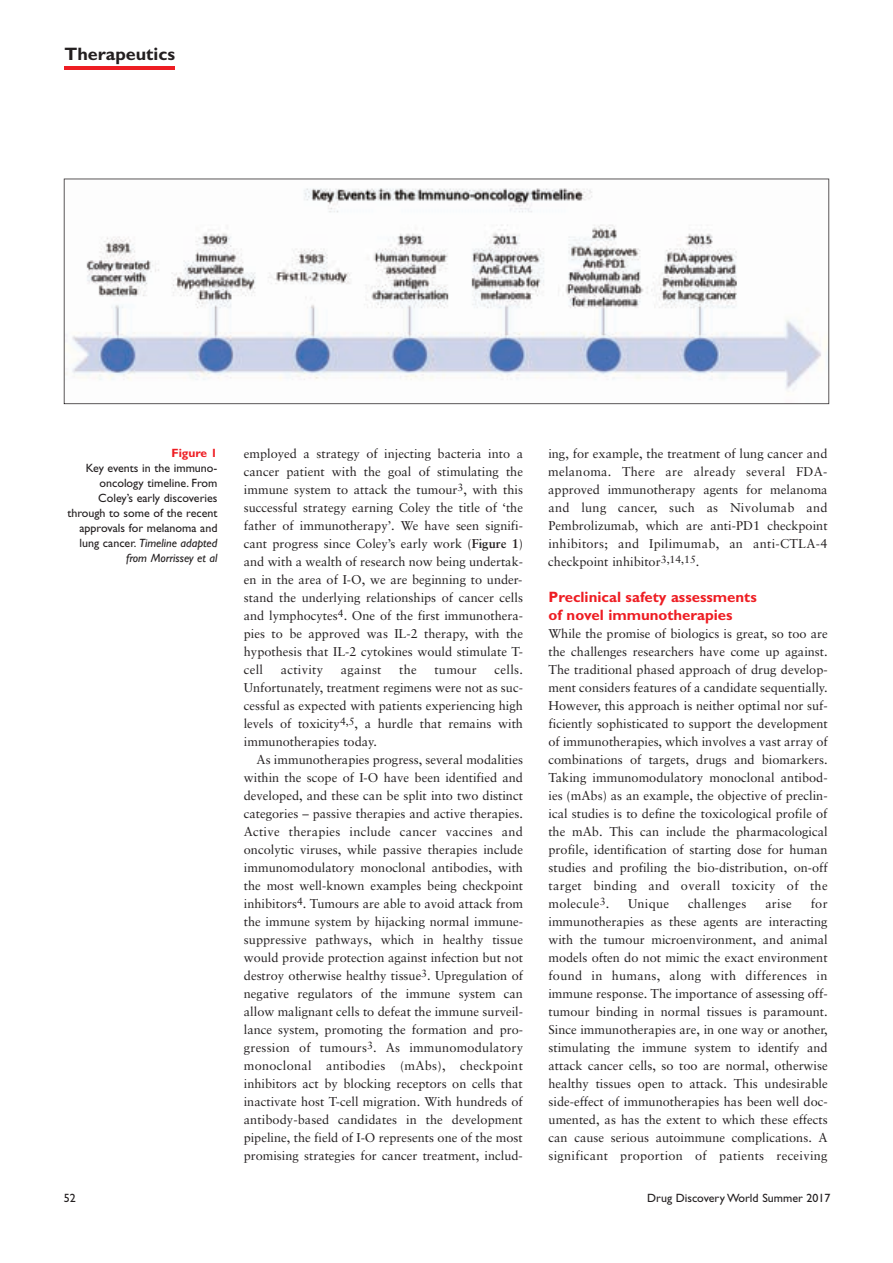
<style>
.page{position:relative;width:893px;height:1263px;background:#fff}
.page>*{position:absolute;margin:0;border:0;box-sizing:border-box;transform-origin:0 0}
.t1{font:700 18px "Gill Sans";color:#231f20}
.t2{font:700 15px/18px "Gill Sans";color:#ee1d23}
.t3{font:12.75px/18px "Sabon";color:#231f20;text-align:justify}
.t4{font:12.75px "Sabon";letter-spacing:.02em;color:#231f20}
.t5{font:12px/15px "Gill Sans";color:#231f20;text-align:right}
.t6{font:700 12px "Gill Sans";color:#ee1d23}
.s1{font-style:italic}
.s2{font-weight:700}
</style>
<div class="page">
<hr style="left:65px;top:67px;width:110px;height:3px;background:#ee1d23">
<svg style="left:64px;top:179px;width:765px;height:225px"></svg>
<h1 class="t1" style="left:65px;top:47px;width:112px">Therapeutics</h1>
<p class="t6" style="left:171px;top:448px;width:48px">Figure 1</p>
<p class="t5" style="left:67px;top:461px;width:152px">Key events in the immuno&shy;oncology timeline. From<br>Coley’s early discoveries through to some of the recent approvals for melanoma and lung cancer. <span class="s1">Timeline adapted from Morrissey et al</span></p>
<p class="t3" style="left:244px;top:446px;width:281px">employed a strategy of injecting bacteria into a cancer patient with the goal of stimulating the immune system to attack the tumour<sup>3</sup>, with this successful strategy earning Coley the title of ‘the father of immunotherapy’. We have seen signifi&shy;cant progress since Coley’s early work (<span class="s2">Figure 1</span>) and with a wealth of research now being undertak&shy;en in the area of I-O, we are beginning to under&shy;stand the underlying relationships of cancer cells and lymphocytes<sup>4</sup>. One of the first immunothera&shy;pies to be approved was IL-2 therapy, with the hypothesis that IL-2 cytokines would stimulate T&shy;cell</p>
<p class="t3" style="left:244px;top:662px;width:281px;text-indent:251px">cells.<br>Unfortunately, treatment regimens were not as suc&shy;cessful as expected with patients experiencing high levels of toxicity<sup>4,5</sup>, a hurdle that remains with immunotherapies today.</p>
<p class="t3" style="left:244px;top:752px;width:281px;text-indent:13px">As immunotherapies progress, several modalities within the scope of I-O have been identified and developed, and these can be split into two distinct categories – passive therapies and active therapies.<br>Active therapies include cancer vaccines and oncolytic viruses, while passive therapies include immunomodulatory monoclonal antibodies, with the most well-known examples being checkpoint inhibitors<sup>4</sup>. Tumours are able to avoid attack from the immune system by hijacking normal immune&shy;suppressive pathways, which in healthy tissue would provide protection against infection but not destroy otherwise healthy tissue<sup>3</sup>. Upregulation of negative regulators of the immune system can allow malignant cells to defeat the immune surveil&shy;lance system, promoting the formation and pro&shy;gression of tumours<sup>3</sup>. As immunomodulatory monoclonal antibodies (mAbs), checkpoint inhibitors act by blocking receptors on cells that inactivate host T-cell migration. With hundreds of antibody-based candidates in the development pipeline, the field of I-O represents one of the most promising strategies for cancer treatment, includ-</p>
<p class="t4" style="left:281px;top:664px;width:44px">activity</p>
<p class="t4" style="left:341px;top:664px;width:42px">against</p>
<p class="t3" style="left:399px;top:662px;width:19px">the</p>
<p class="t3" style="left:434px;top:662px;width:44px">tumour</p>
<p class="t3" style="left:548px;top:446px;width:281px">ing, for example, the treatment of lung cancer and melanoma. There are already several FDA&shy;approved immunotherapy agents for melanoma and lung cancer, such as Nivolumab and Pembrolizumab, which are anti-PD1 checkpoint inhibitors; and Ipilimumab, an anti-CTLA-4 checkpoint inhibitor<sup>3,14,15</sup>.</p>
<p class="t2" style="left:549px;top:589px;width:210px">Preclinical safety assessments of novel immunotherapies</p>
<p class="t3" style="left:548px;top:626px;width:281px">While the promise of biologics is great, so too are the challenges researchers have come up against.<br>The traditional phased approach of drug develop&shy;ment considers features of a candidate sequentially.<br>However, this approach is neither optimal nor suf&shy;ficiently sophisticated to support the development of immunotherapies, which involves a vast array of combinations of targets, drugs and biomarkers.<br>Taking immunomodulatory monoclonal antibod&shy;ies (mAbs) as an example, the objective of preclin&shy;ical studies is to define the toxicological profile of the mAb. This can include the pharmacological profile, identification of starting dose for human studies and profiling the bio-distribution, on-off target binding and overall toxicity of the molecule<sup>3</sup>.</p>
<p class="t3" style="left:548px;top:896px;width:281px;text-indent:262px">for immunotherapies as these agents are interacting with the tumour microenvironment, and animal models often do not mimic the exact environment found in humans, along with differences in immune response. The importance of assessing off&shy;tumour binding in normal tissues is paramount.<br>Since immunotherapies are, in one way or another, stimulating the immune system to identify and attack cancer cells, so too are normal, otherwise healthy tissues open to attack. This undesirable side-effect of immunotherapies has been well doc&shy;umented, as has the extent to which these effects can cause serious autoimmune complications. A significant proportion of patients receiving</p>
<p class="t3" style="left:628px;top:896px;width:43px">Unique</p>
<p class="t4" style="left:688px;top:898px;width:60px">challenges</p>
<p class="t3" style="left:765px;top:896px;width:28px">arise</p>
<p class="t5" style="left:64px;top:1191px;width:13px">52</p>
<p class="t5" style="left:647px;top:1191px;width:185px">Drug Discovery World Summer 2017</p>
</div>
